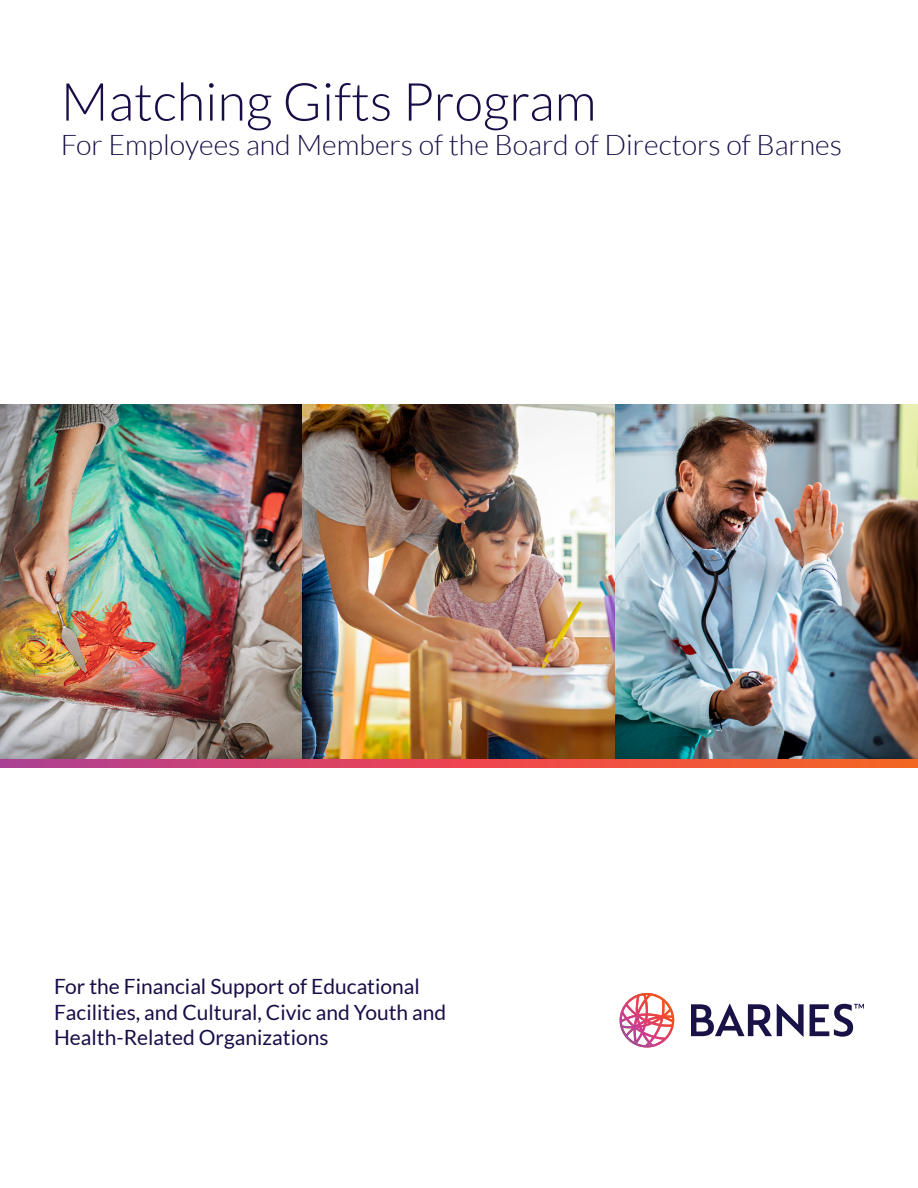
<style>
.page{position:relative;width:918px;height:1188px;background:#fff}
.page>*{position:absolute;margin:0;border:0;box-sizing:border-box;transform-origin:0 0}
.t1{font:300 52.5px "Lato";color:#1a0d47}
.t2{font:300 28.5px "Lato";color:#1a0d47}
.t3{font:21px/25.2px "Lato";color:#1a0d47}
</style>
<div class="page">
<svg style="left:620px;top:993px;width:54px;height:55px"></svg>
<svg style="left:691px;top:1004px;width:173px;height:33px"></svg>
<img style="left:0;top:404px;width:918px;height:356px">
<svg style="left:0;top:760px;width:918px;height:8px;background:#de4c56"></svg>
<h1 class="t1" style="left:61px;top:74px;width:537px">Matching Gifts Program</h1>
<h2 class="t2" style="left:61px;top:129px;width:783px">For Employees and Members of the Board of Directors of Barnes</h2>
<p class="t3" style="left:54px;top:974px;width:394px">For the Financial Support of Educational<br>Facilities, and Cultural, Civic and Youth and<br>Health-Related Organizations</p>
</div>
